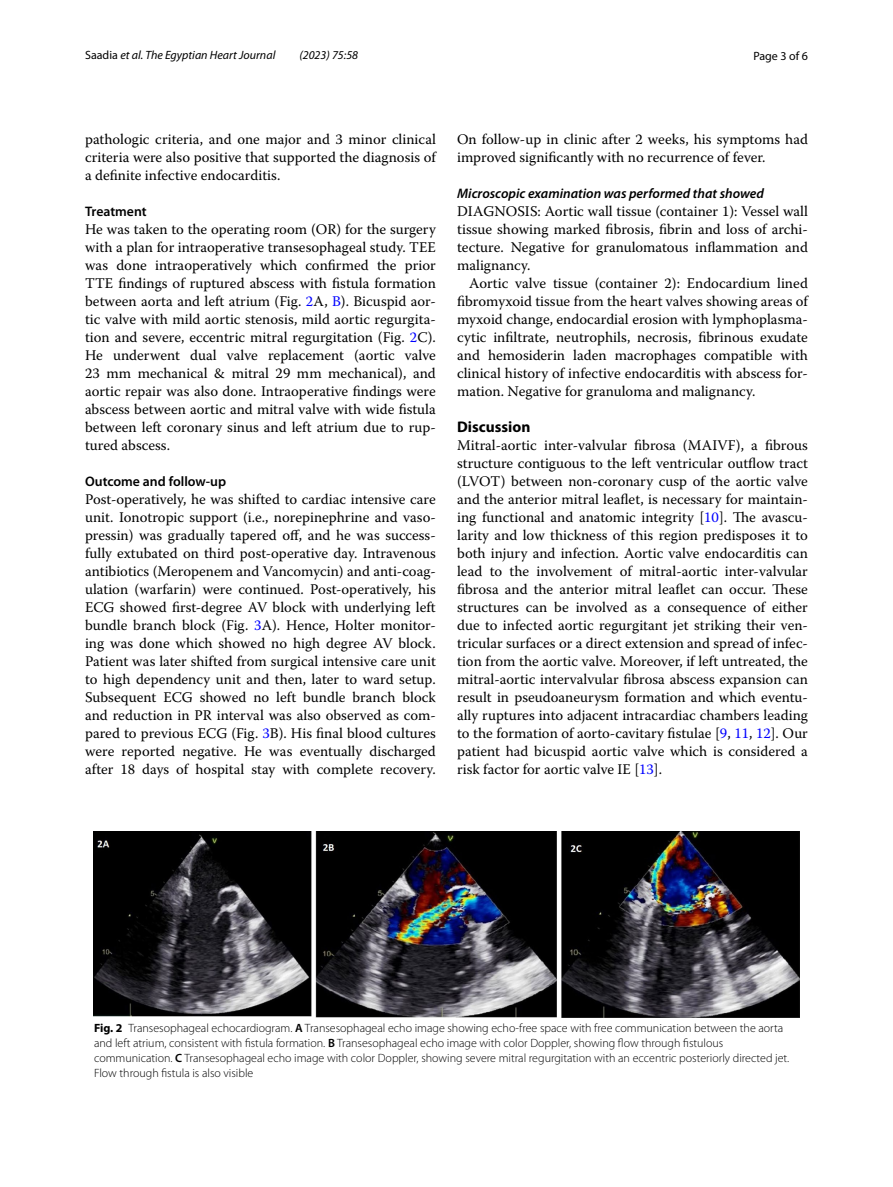
<style>
.page{position:relative;width:893px;height:1187px;background:#fff}
.page>*{position:absolute;margin:0;border:0;box-sizing:border-box;transform-origin:0 0}
.t1{font:700 15.45px "Myriad Pro";color:#000}
.t2{font:14.7px/18px "Warnock Pro";color:#000;text-align:justify}
.t3{font:italic 600 13.8px "Myriad Pro";color:#000}
.t4{font:600 13.8px "Myriad Pro";color:#000}
.t5{font:300 12px/15px "Myriad Pro";color:#000}
.t6{font:italic 12px "Myriad Pro";color:#000}
.t7{font:12px "Myriad Pro";color:#000}
.s1{font-style:normal}
.s2{color:#00f}
.s3{font-weight:700}
.s4{font-weight:600}
</style>
<div class="page">
<img style="left:94px;top:831px;width:705px;height:185px">
<p class="t6" style="left:85px;top:48px;width:192px"><span class="s1">Saadia</span> et al. The Egyptian Heart Journal</p>
<p class="t6" style="left:299px;top:48px;width:60px">(2023) 75:58</p>
<p class="t7" style="left:753px;top:48px;width:56px">Page 3 of 6</p>
<p class="t2" style="left:85px;top:130px;width:352px">pathologic criteria, and one major and 3 minor clinical criteria were also positive that supported the diagnosis of a definite infective endocarditis.</p>
<p class="t4" style="left:85px;top:202px;width:63px">Treatment</p>
<p class="t2" style="left:85px;top:220px;width:352px">He was taken to the operating room (OR) for the surgery with a plan for intraoperative transesophageal study. TEE was done intraoperatively which confirmed the prior TTE findings of ruptured abscess with fistula formation between aorta and left atrium (Fig. <span class="s2">2</span>A, <span class="s2">B</span>). Bicuspid aor&shy;tic valve with mild aortic stenosis, mild aortic regurgita&shy;tion and severe, eccentric mitral regurgitation (Fig. <span class="s2">2</span>C).<br>He underwent dual valve replacement (aortic valve 23 mm mechanical &amp; mitral 29 mm mechanical), and aortic repair was also done. Intraoperative findings were abscess between aortic and mitral valve with wide fistula between left coronary sinus and left atrium due to rup&shy;tured abscess.</p>
<p class="t4" style="left:85px;top:472px;width:143px">Outcome and follow‑up</p>
<p class="t2" style="left:85px;top:490px;width:352px">Post-operatively, he was shifted to cardiac intensive care unit. Ionotropic support (i.e., norepinephrine and vaso&shy;pressin) was gradually tapered off, and he was success&shy;fully extubated on third post-operative day. Intravenous antibiotics (Meropenem and Vancomycin) and anti-coag&shy;ulation (warfarin) were continued. Post-operatively, his ECG showed first-degree AV block with underlying left bundle branch block (Fig. <span class="s2">3</span>A). Hence, Holter monitor&shy;ing was done which showed no high degree AV block.<br>Patient was later shifted from surgical intensive care unit to high dependency unit and then, later to ward setup.<br>Subsequent ECG showed no left bundle branch block and reduction in PR interval was also observed as com&shy;pared to previous ECG (Fig. <span class="s2">3</span>B). His final blood cultures were reported negative. He was eventually discharged after 18 days of hospital stay with complete recovery.</p>
<p class="t2" style="left:457px;top:130px;width:352px">On follow-up in clinic after 2 weeks, his symptoms had improved significantly with no recurrence of fever.</p>
<p class="t3" style="left:457px;top:184px;width:308px">Microscopic examination was performed that showed</p>
<p class="t2" style="left:457px;top:202px;width:352px">DIAGNOSIS: Aortic wall tissue (container 1): Vessel wall tissue showing marked fibrosis, fibrin and loss of archi&shy;tecture. Negative for granulomatous inflammation and malignancy.</p>
<p class="t2" style="left:457px;top:274px;width:352px;text-indent:12px">Aortic valve tissue (container 2): Endocardium lined fibromyxoid tissue from the heart valves showing areas of myxoid change, endocardial erosion with lymphoplasma&shy;cytic infiltrate, neutrophils, necrosis, fibrinous exudate and hemosiderin laden macrophages compatible with clinical history of infective endocarditis with abscess for&shy;mation. Negative for granuloma and malignancy.</p>
<p class="t1" style="left:457px;top:416px;width:75px">Discussion</p>
<p class="t2" style="left:457px;top:436px;width:352px">Mitral-aortic inter-valvular fibrosa (MAIVF), a fibrous structure contiguous to the left ventricular outflow tract (LVOT) between non-coronary cusp of the aortic valve and the anterior mitral leaflet, is necessary for maintain&shy;ing functional and anatomic integrity [<span class="s2">10</span>]. The avascu&shy;larity and low thickness of this region predisposes it to both injury and infection. Aortic valve endocarditis can lead to the involvement of mitral-aortic inter-valvular fibrosa and the anterior mitral leaflet can occur. These structures can be involved as a consequence of either due to infected aortic regurgitant jet striking their ven&shy;tricular surfaces or a direct extension and spread of infec&shy;tion from the aortic valve. Moreover, if left untreated, the mitral-aortic intervalvular fibrosa abscess expansion can result in pseudoaneurysm formation and which eventu&shy;ally ruptures into adjacent intracardiac chambers leading to the formation of aorto-cavitary fistulae [<span class="s2">9</span>, <span class="s2">11</span>, <span class="s2">12</span>]. Our patient had bicuspid aortic valve which is considered a risk factor for aortic valve IE [<span class="s2">13</span>].</p>
<p class="t5" style="left:94px;top:1020px;width:697px"><span class="s3">Fig. 2</span> Transesophageal echocardiogram. <span class="s4">A</span> Transesophageal echo image showing echo-free space with free communication between the aorta and left atrium, consistent with fistula formation. <span class="s4">B</span> Transesophageal echo image with color Doppler, showing flow through fistulous communication. <span class="s4">C</span> Transesophageal echo image with color Doppler, showing severe mitral regurgitation with an eccentric posteriorly directed jet.<br>Flow through fistula is also visible</p>
</div>
